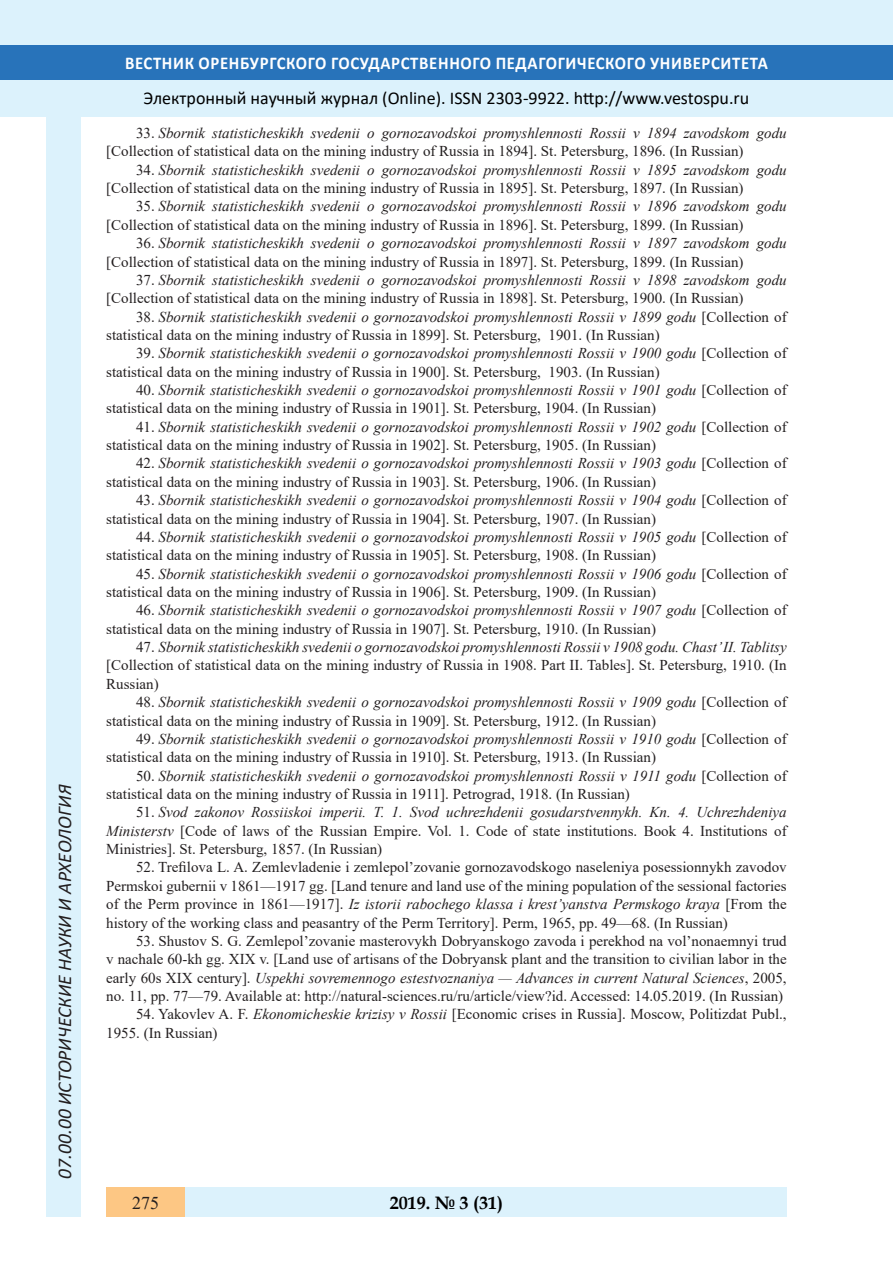
<style>
.page{position:relative;width:893px;height:1263px;background:#fff}
.page>*{position:absolute;margin:0;border:0;box-sizing:border-box;transform-origin:0 0}
.t1{font:italic 19.5px "Calibri";color:#231f20}
.t2{font:18px "Calibri";color:#000}
.t3{font:700 18px "Calibri";letter-spacing:.04em;color:#fff;scale:.93 1}
.t4{font:700 18px "Book Antiqua";color:#000}
.t5{font:18px "Times New Roman";color:#231f20}
.литература{font:15px/18.3px "Times New Roman";color:#231f20}
.s1{font-style:italic}
</style>
<div class="page">
<div style="left:0;top:0;width:893px;height:116px;background:#dcf2fc"></div>
<div style="left:0;top:45px;width:893px;height:34px;background:#2873ba"></div>
<div style="left:47px;top:116px;width:34px;height:1101px;background:#dcf2fc"></div>
<div style="left:106px;top:1188px;width:681px;height:29px;background:#dcf2fc"></div>
<div style="left:106px;top:1188px;width:79px;height:29px;background:#fdc784"></div>
<h1 class="t1" style="left:51px;top:1179px;width:395px;rotate:-90deg">07.00.00 ИСТОРИЧЕСКИЕ НАУКИ И АРХЕОЛОГИЯ</h1>
<h1 class="t1" style="left:51px;top:1105px;width:206px;rotate:-90deg">БИОЛОГИЧЕСКИЕ НАУКИ</h1>
<h1 class="t1" style="left:51px;top:1169px;width:11px;rotate:-90deg">3</h1>
<p class="t3" style="left:125px;top:50px;width:693px">ВЕСТНИК ОРЕНБУРГСКОГО ГОСУДАРСТВЕННОГО ПЕДАГОГИЧЕСКОГО УНИВЕРСИТЕТА</p>
<p class="t2" style="left:144px;top:85px;width:607px">Электронный научный журнал (Online). ISSN 2303-9922. http://www.vestospu.ru</p>
<p class="t2" style="left:583px;top:85px;width:13px">t</p>
<p class="t2" style="left:583px;top:85px;width:13px">t</p>
<p class="литература" style="left:106px;top:123px;width:682px;text-indent:30px">33. <span class="s1">Sbornik statisticheskikh svedenii o gornozavodskoi promyshlennosti Rossii v 1894 zavodskom godu </span>[Collection of statistical data on the mining industry of Russia in 1894]. St. Petersburg, 1896. (In Russian)</p>
<p class="литература" style="left:106px;top:160px;width:682px;text-indent:30px">34. <span class="s1">Sbornik statisticheskikh svedenii o gornozavodskoi promyshlennosti Rossii v 1895 zavodskom godu </span>[Collection of statistical data on the mining industry of Russia in 1895]. St. Petersburg, 1897. (In Russian)</p>
<p class="литература" style="left:106px;top:197px;width:682px;text-indent:30px">35. <span class="s1">Sbornik statisticheskikh svedenii o gornozavodskoi promyshlennosti Rossii v 1896 zavodskom godu </span>[Collection of statistical data on the mining industry of Russia in 1896]. St. Petersburg, 1899. (In Russian)</p>
<p class="литература" style="left:106px;top:233px;width:682px;text-indent:30px">36. <span class="s1">Sbornik statisticheskikh svedenii o gornozavodskoi promyshlennosti Rossii v 1897 zavodskom godu </span>[Collection of statistical data on the mining industry of Russia in 1897]. St. Petersburg, 1899. (In Russian)</p>
<p class="литература" style="left:106px;top:270px;width:682px;text-indent:30px">37. <span class="s1">Sbornik statisticheskikh svedenii o gornozavodskoi promyshlennosti Rossii v 1898 zavodskom godu </span>[Collection of statistical data on the mining industry of Russia in 1898]. St. Petersburg, 1900. (In Russian)</p>
<p class="литература" style="left:106px;top:307px;width:682px;text-indent:30px">38. <span class="s1">Sbornik statisticheskikh svedenii o gornozavodskoi promyshlennosti Rossii v 1899 godu</span> [Collection of statistical data on the mining industry of Russia in 1899]. St. Petersburg, 1901. (In Russian)</p>
<p class="литература" style="left:106px;top:344px;width:682px;text-indent:30px">39. <span class="s1">Sbornik statisticheskikh svedenii o gornozavodskoi promyshlennosti Rossii v 1900 godu</span> [Collection of statistical data on the mining industry of Russia in 1900]. St. Petersburg, 1903. (In Russian)</p>
<p class="литература" style="left:106px;top:380px;width:682px;text-indent:30px">40. <span class="s1">Sbornik statisticheskikh svedenii o gornozavodskoi promyshlennosti Rossii v 1901 godu</span> [Collection of statistical data on the mining industry of Russia in 1901]. St. Petersburg, 1904. (In Russian)</p>
<p class="литература" style="left:106px;top:417px;width:682px;text-indent:30px">41. <span class="s1">Sbornik statisticheskikh svedenii o gornozavodskoi promyshlennosti Rossii v 1902 godu</span> [Collection of statistical data on the mining industry of Russia in 1902]. St. Petersburg, 1905. (In Russian)</p>
<p class="литература" style="left:106px;top:454px;width:682px;text-indent:30px">42. <span class="s1">Sbornik statisticheskikh svedenii o gornozavodskoi promyshlennosti Rossii v 1903 godu</span> [Collection of statistical data on the mining industry of Russia in 1903]. St. Petersburg, 1906. (In Russian)</p>
<p class="литература" style="left:106px;top:490px;width:682px;text-indent:30px">43. <span class="s1">Sbornik statisticheskikh svedenii o gornozavodskoi promyshlennosti Rossii v 1904 godu</span> [Collection of statistical data on the mining industry of Russia in 1904]. St. Petersburg, 1907. (In Russian)</p>
<p class="литература" style="left:106px;top:527px;width:682px;text-indent:30px">44. <span class="s1">Sbornik statisticheskikh svedenii o gornozavodskoi promyshlennosti Rossii v 1905 godu</span> [Collection of statistical data on the mining industry of Russia in 1905]. St. Petersburg, 1908. (In Russian)</p>
<p class="литература" style="left:106px;top:564px;width:682px;text-indent:30px">45. <span class="s1">Sbornik statisticheskikh svedenii o gornozavodskoi promyshlennosti Rossii v 1906 godu</span> [Collection of statistical data on the mining industry of Russia in 1906]. St. Petersburg, 1909. (In Russian)</p>
<p class="литература" style="left:106px;top:601px;width:682px;text-indent:30px">46. <span class="s1">Sbornik statisticheskikh svedenii o gornozavodskoi promyshlennosti Rossii v 1907 godu</span> [Collection of statistical data on the mining industry of Russia in 1907]. St. Petersburg, 1910. (In Russian)</p>
<p class="литература" style="left:106px;top:637px;width:682px;text-align:justify;text-indent:30px">47. <span class="s1">Sbornik statisticheskikh svedenii o gornozavodskoi promyshlennosti Rossii v 1908 godu. Chast’ II. Tablitsy </span>[Collection of statistical data on the mining industry of Russia in 1908. Part II. Tables]. St. Petersburg, 1910. (In Russian)</p>
<p class="литература" style="left:106px;top:692px;width:682px;text-indent:30px">48. <span class="s1">Sbornik statisticheskikh svedenii o gornozavodskoi promyshlennosti Rossii v 1909 godu</span> [Collection of statistical data on the mining industry of Russia in 1909]. St. Petersburg, 1912. (In Russian)</p>
<p class="литература" style="left:106px;top:729px;width:682px;text-indent:30px">49. <span class="s1">Sbornik statisticheskikh svedenii o gornozavodskoi promyshlennosti Rossii v 1910 godu</span> [Collection of statistical data on the mining industry of Russia in 1910]. St. Petersburg, 1913. (In Russian)</p>
<p class="литература" style="left:106px;top:766px;width:682px;text-indent:30px">50. <span class="s1">Sbornik statisticheskikh svedenii o gornozavodskoi promyshlennosti Rossii v 1911 godu</span> [Collection of statistical data on the mining industry of Russia in 1911]. Petrograd, 1918. (In Russian)</p>
<p class="литература" style="left:106px;top:803px;width:682px;text-align:justify;text-indent:30px">51. <span class="s1">Svod zakonov Rossiiskoi imperii. T. 1. Svod uchrezhdenii gosudarstvennykh. Kn. 4. Uchrezhdeniya Ministerstv</span> [Code of laws of the Russian Empire. Vol. 1. Code of state institutions. Book 4. Institutions of Ministries]. St. Petersburg, 1857. (In Russian)</p>
<p class="литература" style="left:106px;top:858px;width:682px;text-align:justify;text-indent:30px">52. Trefilova L. A. Zemlevladenie i zemlepol’zovanie gornozavodskogo naseleniya posessionnykh zavodov Permskoi gubernii v 1861—1917 gg. [Land tenure and land use of the mining population of the sessional factories of the Perm province in 1861—1917]. <span class="s1">Iz istorii rabochego klassa i krest’yanstva Permskogo kraya</span> [From the history of the working class and peasantry of the Perm Territory]. Perm, 1965, pp. 49—68. (In Russian)</p>
<p class="литература" style="left:106px;top:931px;width:682px;text-align:justify;text-indent:30px">53. Shustov S. G. Zemlepol’zovanie masterovykh Dobryanskogo zavoda i perekhod na vol’nonaemnyi trud v nachale 60-kh gg. XIX v. [Land use of artisans of the Dobryansk plant and the transition to civilian labor in the early 60s XIX century]. <span class="s1">Uspekhi sovremennogo estestvoznaniya — Advances in current Natural Sciences</span>, 2005, no. 11, pp. 77—79. Available at: http://natural-sciences.ru/ru/article/view?id. Accessed: 14.05.2019. (In Russian)</p>
<p class="литература" style="left:106px;top:1005px;width:682px;text-indent:30px">54. Yakovlev A. F. <span class="s1">Ekonomicheskie krizisy v Rossii</span> [Economic crises in Russia]. Moscow, Politizdat Publ.,<br>1955. (In Russian)</p>
<p class="t4" style="left:390px;top:1190px;width:115px">2019. № 3 (31)</p>
<p class="t5" style="left:132px;top:1190px;width:28px">275</p>
<p class="t4" style="left:460px;top:1190px;width:39px">2 6</p>
<p class="t4" style="left:417px;top:1190px;width:10px">8</p>
<p class="t4" style="left:460px;top:1190px;width:39px">1 25</p>
</div>
